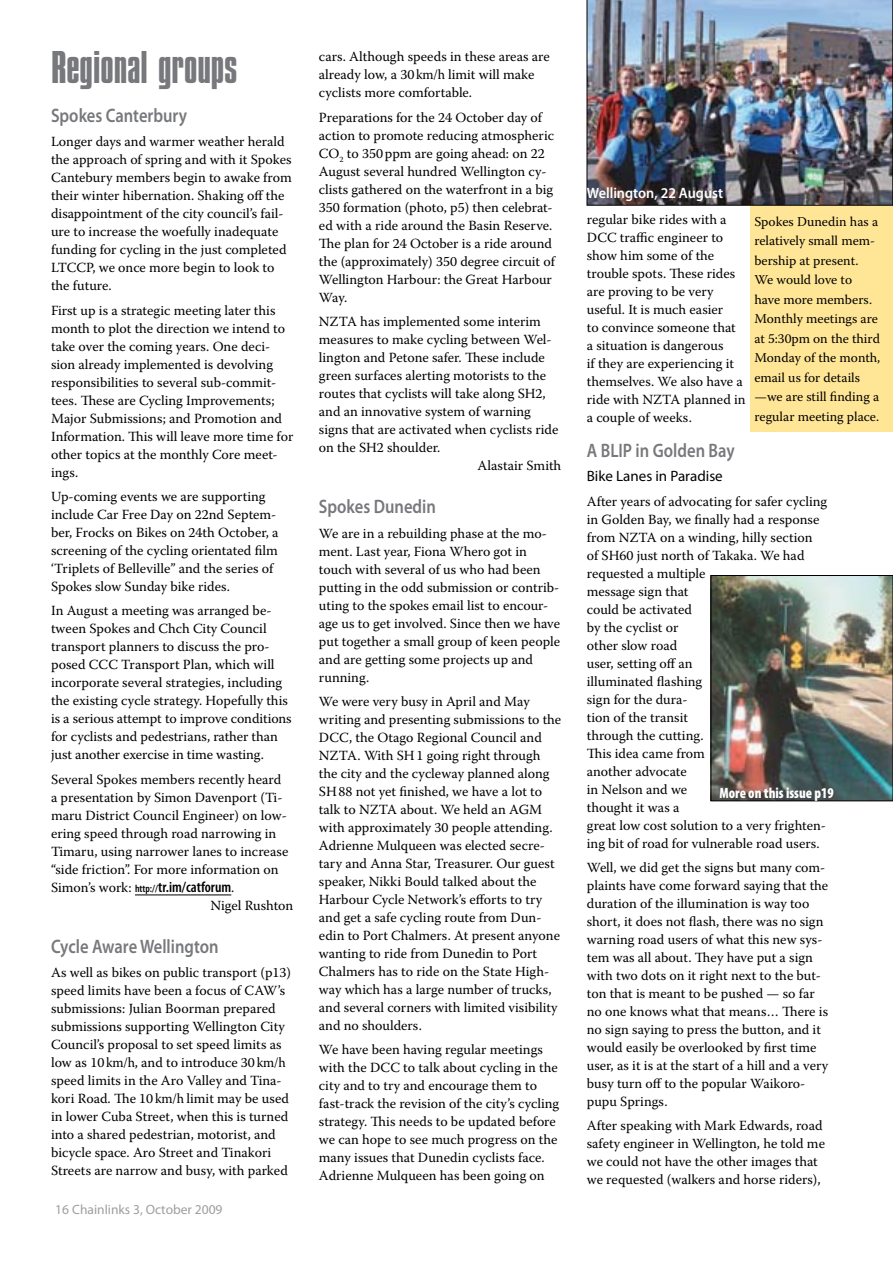
<style>
.page{position:relative;width:893px;height:1263px;background:#fff}
.page>*{position:absolute;margin:0;border:0;box-sizing:border-box;transform-origin:0 0}
.t1{font:48px "Compacta LT";color:#77787b}
.t2{font:600 19.5px "Myriad Pro";color:#77787b;scale:.85 1}
.t3{font:600 condensed 15px "Myriad Pro";color:#000}
.t4{font:15px "Myriad Pro";color:#000}
.t5{font:600 15px "Myriad Pro";color:#fff;scale:.95 1}
.t6{font:900 condensed 15px "Myriad Pro";color:#fff;scale:.95 1}
.t7{font:13.95px/18px "Warnock Pro";color:#000}
.t8{font:13.5px/19.5px "Warnock Pro";color:#000}
.t9{font:13.5px "Myriad Pro";color:#9c9ea1}
.s1{font-family:"Warnock Pro";font-weight:400;font-stretch:normal;font-size:13.95px}
.s2{font-size:10.5px}
</style>
<div class="page">
<hr style="left:135px;top:895px;width:96px;height:1px;background:#000">
<div style="left:750px;top:204px;width:143px;height:228px;background:#ffe696"></div>
<img style="left:713px;top:577px;width:178px;height:222px">
<div style="left:711px;top:575px;width:182px;height:226px;border:1px solid #000"></div>
<img style="left:587px;top:0;width:306px;height:205px">
<h1 class="t1" style="left:51px;top:42px;width:187px">Regional groups</h1>
<h2 class="t2" style="left:51px;top:105px;width:162px">Spokes Canterbury</h2>
<p class="t7" style="left:51px;top:132px;width:242px">Longer days and warmer weather herald the approach of spring and with it Spokes Cantebury members begin to awake from their winter hibernation. Shaking off the disappointment of the city council’s fail&shy;ure to increase the woefully inadequate funding for cycling in the just completed LTCCP, we once more begin to look to the future.</p>
<p class="t7" style="left:51px;top:301px;width:244px">First up is a strategic meeting later this month to plot the direction we intend to take over the coming years. One deci&shy;sion already implemented is devolving responsibilities to several sub-commit&shy;tees. These are Cycling Improvements; Major Submissions; and Promotion and Information. This will leave more time for other topics at the monthly Core meet&shy;ings.</p>
<p class="t7" style="left:51px;top:487px;width:229px">Up-coming events we are supporting include Car Free Day on 22nd Septem&shy;ber, Frocks on Bikes on 24th October, a screening of the cycling orientated film ‘Triplets of Belleville” and the series of Spokes slow Sunday bike rides.</p>
<p class="t7" style="left:51px;top:602px;width:242px">In August a meeting was arranged be&shy;tween Spokes and Chch City Council transport planners to discuss the pro&shy;posed CCC Transport Plan, which will incorporate several strategies, including the existing cycle strategy. Hopefully this is a serious attempt to improve conditions for cyclists and pedestrians, rather than just another exercise in time wasting.</p>
<p class="t7" style="left:51px;top:770px;width:239px">Several Spokes members recently heard a presentation by Simon Davenport (Ti&shy;maru District Council Engineer) on low&shy;ering speed through road narrowing in Timaru, using narrower lanes to increase “side friction”. For more information on</p>
<p class="t3" style="left:51px;top:879px;width:185px"><span class="s1">Simon’s work:</span> <span class="s2">http://</span>tr.im/catforum<span class="s1">.</span></p>
<p class="t7" style="left:210px;top:896px;width:84px">Nigel Rushton</p>
<h2 class="t2" style="left:51px;top:936px;width:199px">Cycle Aware Wellington</h2>
<p class="t7" style="left:51px;top:964px;width:242px">As well as bikes on public transport (p13) speed limits have been a focus of CAW’s submissions: Julian Boorman prepared submissions supporting Wellington City Council’s proposal to set speed limits as low as 10km/h, and to introduce 30km/h speed limits in the Aro Valley and Tina&shy;kori Road. The 10km/h limit may be used in lower Cuba Street, when this is turned into a shared pedestrian, motorist, and bicycle space. Aro Street and Tinakori Streets are narrow and busy, with parked</p>
<p class="t9" style="left:55px;top:1202px;width:169px">16 Chainlinks 3, October 2009</p>
<p class="t7" style="left:319px;top:47px;width:232px">cars. Although speeds in these areas are already low, a 30km/h limit will make cyclists more comfortable.</p>
<p class="t7" style="left:319px;top:108px;width:238px">Preparations for the 24 October day of action to promote reducing atmospheric CO<sub>2</sub> to 350ppm are going ahead: on 22<br>August several hundred Wellington cy&shy;clists gathered on the waterfront in a big 350 formation (photo, p5) then celebrat&shy;ed with a ride around the Basin Reserve.<br>The plan for 24 October is a ride around the (approximately) 350 degree circuit of Wellington Harbour: the Great Harbour Way.</p>
<p class="t7" style="left:319px;top:312px;width:224px">NZTA has implemented some interim</p>
<p class="t7" style="left:319px;top:330px;width:234px">measures to make cycling between Wel-</p>
<p class="t7" style="left:319px;top:348px;width:228px">lington and Petone safer. These include</p>
<p class="t7" style="left:319px;top:366px;width:229px">green surfaces alerting motorists to the</p>
<p class="t7" style="left:319px;top:384px;width:228px">routes that cyclists will take along SH2,</p>
<p class="t7" style="left:319px;top:402px;width:214px">and an innovative system of warning</p>
<p class="t7" style="left:319px;top:420px;width:241px">signs that are activated when cyclists ride</p>
<p class="t7" style="left:319px;top:438px;width:123px">on the SH2 shoulder.</p>
<p class="t7" style="left:477px;top:457px;width:85px">Alastair Smith</p>
<h2 class="t2" style="left:319px;top:496px;width:139px">Spokes Dunedin</h2>
<p class="t7" style="left:319px;top:524px;width:243px">We are in a rebuilding phase at the mo&shy;ment. Last year, Fiona Whero got in touch with several of us who had been putting in the odd submission or contrib&shy;uting to the spokes email list to encour&shy;age us to get involved. Since then we have put together a small group of keen people and are getting some projects up and running.</p>
<p class="t7" style="left:319px;top:692px;width:244px">We were very busy in April and May writing and presenting submissions to the DCC, the Otago Regional Council and NZTA. With SH1 going right through the city and the cycleway planned along SH88 not yet finished, we have a lot to talk to NZTA about. We held an AGM with approximately 30 people attending.<br>Adrienne Mulqueen was elected secre&shy;tary and Anna Star, Treasurer. Our guest speaker, Nikki Bould talked about the Harbour Cycle Network’s efforts to try and get a safe cycling route from Dun&shy;edin to Port Chalmers. At present anyone wanting to ride from Dunedin to Port Chalmers has to ride on the State High&shy;way which has a large number of trucks, and several corners with limited visibility and no shoulders.</p>
<p class="t7" style="left:319px;top:1040px;width:242px">We have been having regular meetings with the DCC to talk about cycling in the city and to try and encourage them to fast-track the revision of the city’s cycling strategy. This needs to be updated before we can hope to see much progress on the many issues that Dunedin cyclists face.<br>Adrienne Mulqueen has been going on</p>
<p class="t5" style="left:587px;top:185px;width:145px">Wellington, 22 August</p>
<p class="t7" style="left:587px;top:210px;width:160px">regular bike rides with a<br>DCC traffic engineer to show him some of the trouble spots. These rides are proving to be very useful. It is much easier<br>to convince someone that<br>a situation is dangerous<br>if they are experiencing it themselves. We also have a ride with NZTA planned in a couple of weeks.</p>
<h2 class="t2" style="left:587px;top:439px;width:175px">A BLIP in Golden Bay</h2>
<p class="t4" style="left:587px;top:468px;width:137px">Bike Lanes in Paradise</p>
<p class="t7" style="left:587px;top:492px;width:242px">After years of advocating for safer cycling in Golden Bay, we finally had a response from NZTA on a winding, hilly section of SH60 just north of Takaka. We had requested a multiple<br>message sign that<br>could be activated<br>by the cyclist or<br>other slow road<br>user, setting off an<br>illuminated flashing<br>sign for the dura-<br>tion of the transit<br>through the cutting.<br>This idea came from<br>another advocate<br>in Nelson and we<br>thought it was a<br>great low cost solution to a very frighten&shy;ing bit of road for vulnerable road users.</p>
<p class="t7" style="left:587px;top:858px;width:243px">Well, we did get the signs but many com&shy;plaints have come forward saying that the duration of the illumination is way too short, it does not flash, there was no sign warning road users of what this new sys&shy;tem was all about. They have put a sign with two dots on it right next to the but&shy;ton that is meant to be pushed — so far no one knows what that means… There is no sign saying to press the button, and it would easily be overlooked by first time user, as it is at the start of a hill and a very busy turn off to the popular Waikoro&shy;pupu Springs.</p>
<p class="t7" style="left:587px;top:1116px;width:240px">After speaking with Mark Edwards, road safety engineer in Wellington, he told me we could not have the other images that we requested (walkers and horse riders),</p>
<p class="t8" style="left:754px;top:211px;width:127px">Spokes Dunedin has a relatively small mem&shy;bership at present.<br>We would love to have more members.<br>Monthly meetings are at 5:30pm on the third<br>Monday of the month, email us for details —we are still finding a regular meeting place.</p>
<p class="t6" style="left:719px;top:785px;width:122px">More on this issue p19</p>
</div>
